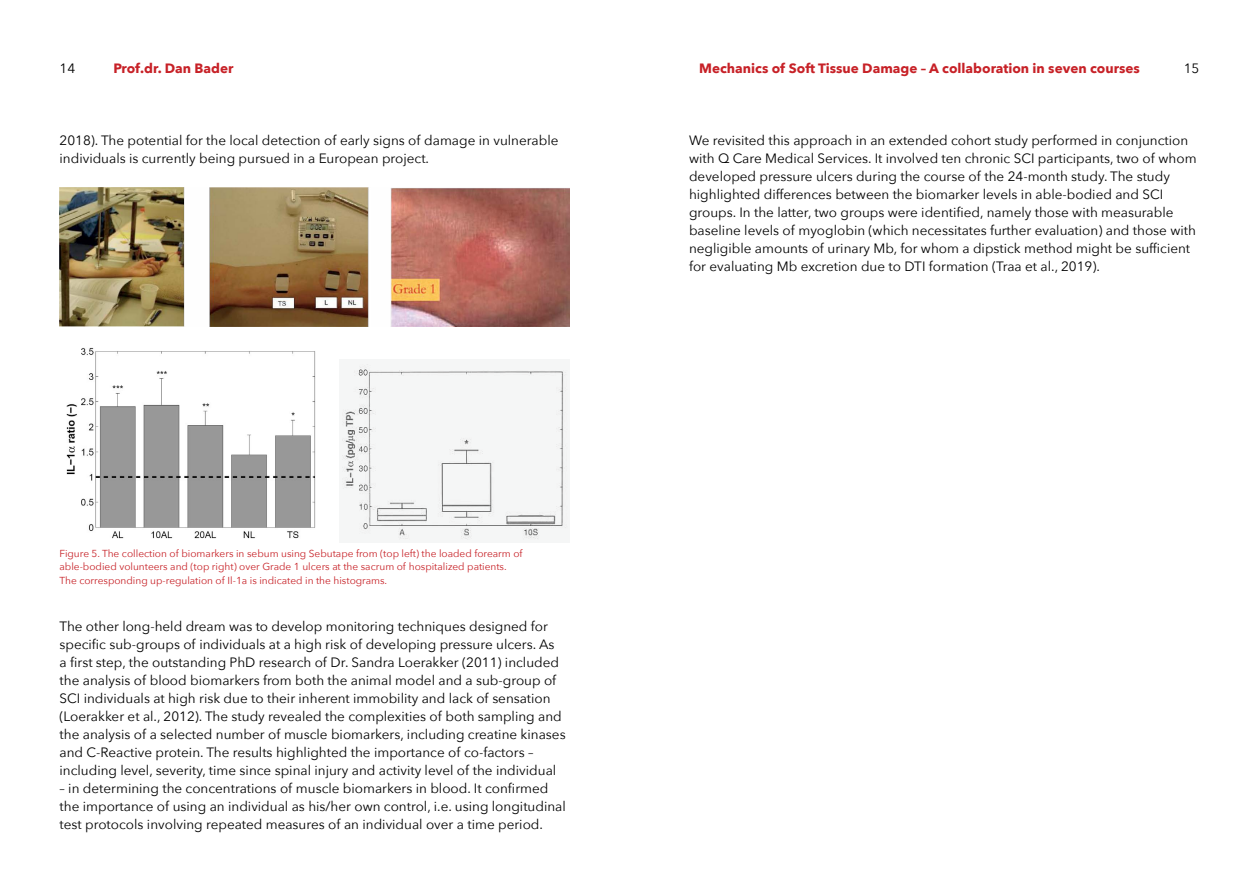
<style>
.page{position:relative;width:1259px;height:893px;background:#fff}
.page>*{position:absolute;margin:0;border:0;box-sizing:border-box;transform-origin:0 0}
.t1{font:13.5px/18px "Avenir Next";color:#000}
.t2{font:700 13.5px "Avenir Next";color:#c72127}
.t3{font:10.2px/13.5px "Avenir Next";color:#c72127}
</style>
<div class="page">
<img style="left:60px;top:187px;width:510px;height:139px">
<img style="left:66px;top:347px;width:250px;height:192px">
<img style="left:342px;top:364px;width:226px;height:176px">
<p class="t1" style="left:60px;top:59px;width:17px">14</p>
<p class="t2" style="left:114px;top:57px;width:121px">Prof.dr. Dan Bader</p>
<p class="t2" style="left:699px;top:57px;width:442px">Mechanics of Soft Tissue Damage – A collaboration in seven courses</p>
<p class="t1" style="left:1183px;top:59px;width:17px">15</p>
<p class="t1" style="left:60px;top:131px;width:500px">2018). The potential for the local detection of early signs of damage in vulnerable individuals is currently being pursued in a European project.</p>
<p class="t3" style="left:60px;top:546px;width:464px">Figure 5. The collection of biomarkers in sebum using Sebutape from (top left) the loaded forearm of able-bodied volunteers and (top right) over Grade 1 ulcers at the sacrum of hospitalized patients.<br>The corresponding up-regulation of Il-1a is indicated in the histograms.</p>
<p class="t1" style="left:60px;top:617px;width:507px">The other long-held dream was to develop monitoring techniques designed for specific sub-groups of individuals at a high risk of developing pressure ulcers. As<br>a first step, the outstanding PhD research of Dr. Sandra Loerakker (2011) included the analysis of blood biomarkers from both the animal model and a sub-group of SCI individuals at high risk due to their inherent immobility and lack of sensation (Loerakker et al., 2012). The study revealed the complexities of both sampling and the analysis of a selected number of muscle biomarkers, including creatine kinases and C-Reactive protein. The results highlighted the importance of co-factors – including level, severity, time since spinal injury and activity level of the individual</p>
<p class="t1" style="left:60px;top:779px;width:508px">– in determining the concentrations of muscle biomarkers in blood. It confirmed the importance of using an individual as his/her own control, i.e. using longitudinal test protocols involving repeated measures of an individual over a time period.</p>
<p class="t1" style="left:689px;top:131px;width:509px">We revisited this approach in an extended cohort study performed in conjunction with Q Care Medical Services. It involved ten chronic SCI participants, two of whom developed pressure ulcers during the course of the 24-month study. The study highlighted differences between the biomarker levels in able-bodied and SCI groups. In the latter, two groups were identified, namely those with measurable baseline levels of myoglobin (which necessitates further evaluation) and those with negligible amounts of urinary Mb, for whom a dipstick method might be sufficient for evaluating Mb excretion due to DTI formation (Traa et al., 2019).</p>
</div>
